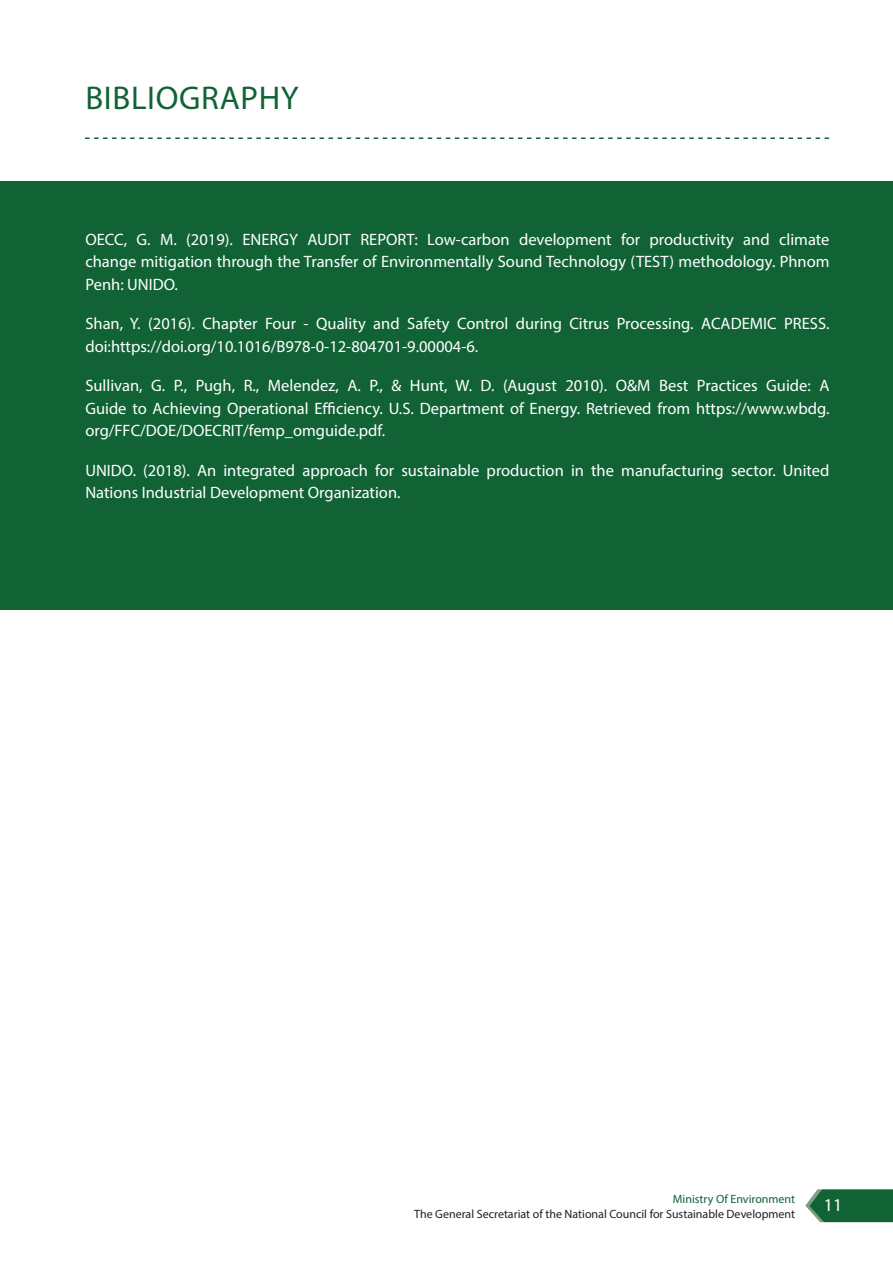
<style>
.page{position:relative;width:893px;height:1263px;background:#fff}
.page>*{position:absolute;margin:0;border:0;box-sizing:border-box;transform-origin:0 0}
.t1{font:33px "Myriad Pro";letter-spacing:.02em;color:#116336}
.t2{font:18px "Myriad Pro";color:#fff}
.Body{font:16.5px/22.5px "Myriad Pro";color:#fff;text-align:justify}
.t3{font:12px "Myriad Pro";color:#231f20}
.t4{font:12px "Myriad Pro";color:#116336}
</style>
<div class="page">
<div style="left:0;top:181px;width:893px;height:429px;background:#116336"></div>
<svg style="left:85px;top:137px;width:744px;height:2px"></svg>
<svg style="left:805px;top:1189px;width:88px;height:33px;background:#2b734b"></svg>
<p class="t1" style="left:85px;top:77px;width:215px">BIBLIOGRAPHY</p>
<p class="Body" style="left:85px;top:228px;width:746px">OECC, G. M. (2019). ENERGY AUDIT REPORT: Low-carbon development for productivity and climate change mitigation through the Transfer of Environmentally Sound Technology (TEST) methodology. Phnom Penh: UNIDO.</p>
<p class="Body" style="left:85px;top:312px;width:746px">Shan, Y. (2016). Chapter Four - Quality and Safety Control during Citrus Processing. ACADEMIC PRESS. doi:https://doi.org/10.1016/B978-0-12-804701-9.00004-6.</p>
<p class="Body" style="left:85px;top:374px;width:746px">Sullivan, G. P., Pugh, R., Melendez, A. P., &amp; Hunt, W. D. (August 2010). O&amp;M Best Practices Guide: A Guide to Achieving Operational Efficiency. U.S. Department of Energy. Retrieved from https://www.wbdg. org/FFC/DOE/DOECRIT/femp_omguide.pdf.</p>
<p class="Body" style="left:85px;top:459px;width:746px">UNIDO. (2018). An integrated approach for sustainable production in the manufacturing sector. United<br>Nations Industrial Development Organization.</p>
<p class="t4" style="left:673px;top:1191px;width:124px">Ministry Of Environment</p>
<p class="t3" style="left:414px;top:1206px;width:382px">The General Secretariat of the National Council for Sustainable Development</p>
<p class="t2" style="left:824px;top:1194px;width:20px">11</p>
</div>
